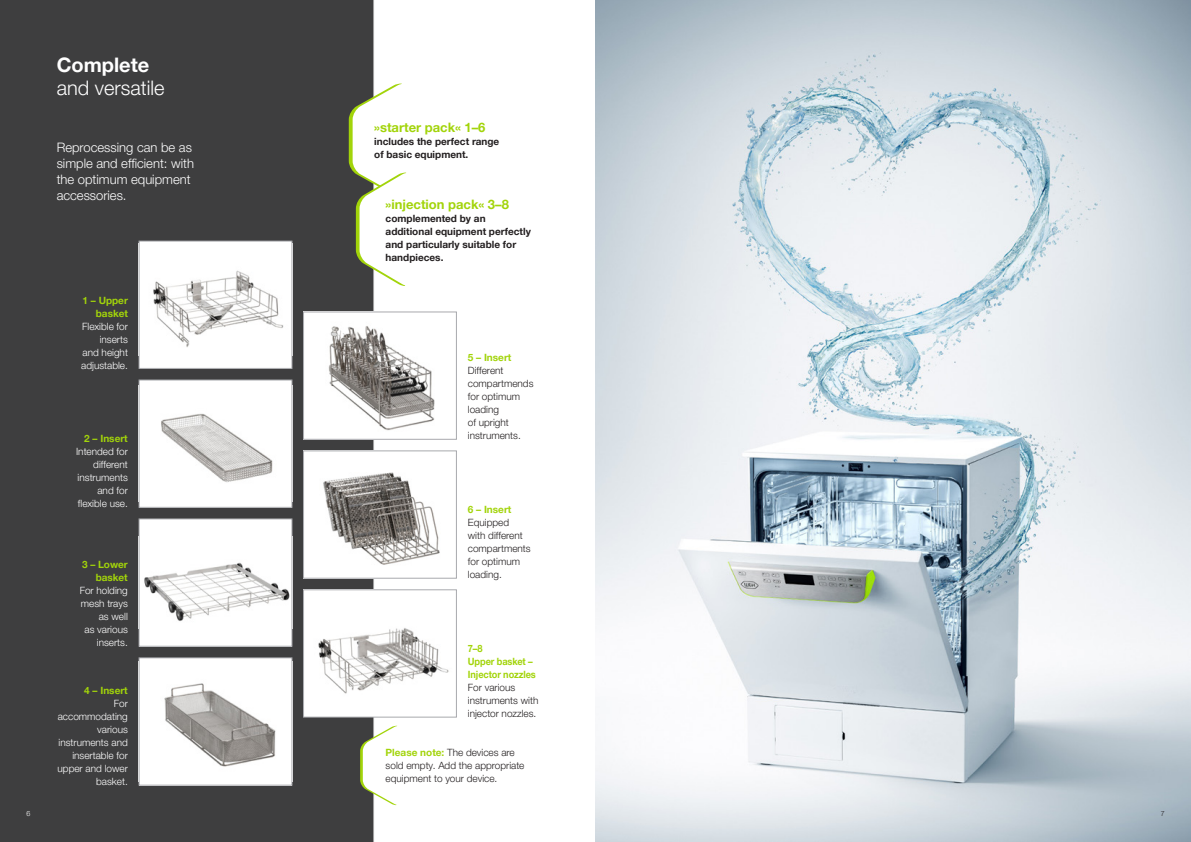
<style>
.page{position:relative;width:1191px;height:842px;background:#fff}
.page>*{position:absolute;margin:0;border:0;box-sizing:border-box;transform-origin:0 0}
.t1{font:20px "Helvetica Neue World 45 Lt";color:#fff}
.t2{font:700 20px "Helvetica Neue World 75";color:#fff}
.t3{font:13px/16px "Helvetica Neue World 45 Lt";color:#fff}
.t4{font:700 13px "Helvetica Neue World 75";color:#a2d40a}
.t5{font:10px/13px "Helvetica Neue World 45 Lt";color:#231f20}
.t6{font:10px/13px "Helvetica Neue World 45 Lt";color:#fff;text-align:right}
.t7{font:700 10px/13px "Helvetica Neue World 75";color:#231f20}
.t8{font:700 10px/13px "Helvetica Neue World 75";color:#a2d40a;text-align:right}
.t9{font:700 10px/13px "Helvetica Neue World 75";color:#a2d40a;scale:.92 1}
.t10{font:7px "Helvetica Neue World 45 Lt";color:#fff}
.t11{font:7px "Helvetica Neue World 45 Lt";color:#231f20}
.s1{font-family:"Helvetica Neue World 75";font-weight:700;color:#a2d40a}
</style>
<div class="page">
<img style="left:595px;top:0;width:596px;height:842px">
<div style="left:0;top:0;width:374px;height:842px;background:#3e3e3f"></div>
<div style="left:139px;top:241px;width:153px;height:127px;background:#fff"></div>
<img style="left:153px;top:270px;width:131px;height:77px">
<div style="left:139px;top:241px;width:153px;height:128px;border:1px solid #a8a9ad"></div>
<div style="left:139px;top:380px;width:153px;height:127px;background:#fff"></div>
<img style="left:161px;top:413px;width:112px;height:69px">
<div style="left:139px;top:380px;width:153px;height:127px;border:1px solid #a8a9ad"></div>
<div style="left:139px;top:519px;width:153px;height:127px;background:#fff"></div>
<img style="left:144px;top:562px;width:146px;height:59px">
<div style="left:139px;top:519px;width:153px;height:127px;border:1px solid #a8a9ad"></div>
<img style="left:305px;top:314px;width:130px;height:123px">
<div style="left:303px;top:312px;width:153px;height:127px;border:1px solid #a8a9ad"></div>
<img style="left:305px;top:453px;width:135px;height:123px">
<div style="left:303px;top:451px;width:153px;height:127px;border:1px solid #a8a9ad"></div>
<div style="left:303px;top:590px;width:153px;height:127px;background:#fff"></div>
<img style="left:318px;top:628px;width:131px;height:66px">
<div style="left:303px;top:590px;width:153px;height:127px;border:1px solid #a8a9ad"></div>
<svg style="left:349px;top:84px;width:58px;height:202px"></svg>
<div style="left:139px;top:658px;width:153px;height:127px;background:#fff"></div>
<img style="left:164px;top:683px;width:112px;height:84px">
<div style="left:139px;top:658px;width:153px;height:127px;border:1px solid #a8a9ad"></div>
<svg style="left:360px;top:726px;width:37px;height:79px"></svg>
<h1 class="t2" style="left:57px;top:53px;width:94px">Complete</h1>
<h1 class="t1" style="left:57px;top:76px;width:109px">and versatile</h1>
<h2 class="t3" style="left:57px;top:139px;width:139px">Reprocessing can be as simple and efficient: with the optimum equipment accessories.</h2>
<p class="t8" style="left:83px;top:294px;width:47px">1 – Upper basket</p>
<p class="t6" style="left:81px;top:320px;width:48px">Flexible for inserts and height adjustable.</p>
<p class="t8" style="left:84px;top:432px;width:45px">2 – Insert</p>
<p class="t6" style="left:76px;top:445px;width:53px">Intended for different instruments and for flexible use.</p>
<p class="t8" style="left:82px;top:558px;width:47px">3 – Lower basket</p>
<p class="t6" style="left:80px;top:584px;width:50px">For holding mesh trays as well<br>as various inserts.</p>
<p class="t8" style="left:84px;top:684px;width:45px">4 – Insert</p>
<p class="t6" style="left:58px;top:697px;width:72px">For accommodating various instruments and insertable for upper and lower basket.</p>
<h2 class="t4" style="left:374px;top:120px;width:113px">»starter pack« 1–6</h2>
<p class="t7" style="left:374px;top:135px;width:126px">includes the perfect range of basic equipment.</p>
<h2 class="t4" style="left:386px;top:196px;width:125px">»injection pack« 3–8</h2>
<p class="t7" style="left:386px;top:212px;width:147px">complemented by an additional equipment perfectly and particularly suitable for handpieces.</p>
<p class="t8" style="left:468px;top:351px;width:45px">5 – Insert</p>
<p class="t5" style="left:468px;top:364px;width:67px">Different compartmends for optimum loading<br>of upright instruments.</p>
<p class="t8" style="left:468px;top:503px;width:45px">6 – Insert</p>
<p class="t5" style="left:468px;top:516px;width:64px">Equipped<br>with different compartments for optimum loading.</p>
<p class="t9" style="left:468px;top:642px;width:75px">7–8<br>Upper basket –<br>Injector nozzles</p>
<p class="t5" style="left:468px;top:681px;width:72px">For various instruments with injector nozzles.</p>
<p class="t5" style="left:386px;top:746px;width:140px"><span class="s1">Please note:</span> The devices are sold empty. Add the appropriate equipment to your device.</p>
<p class="t10" style="left:26px;top:810px;width:5px">6</p>
<p class="t11" style="left:1160px;top:810px;width:5px">7</p>
</div>
